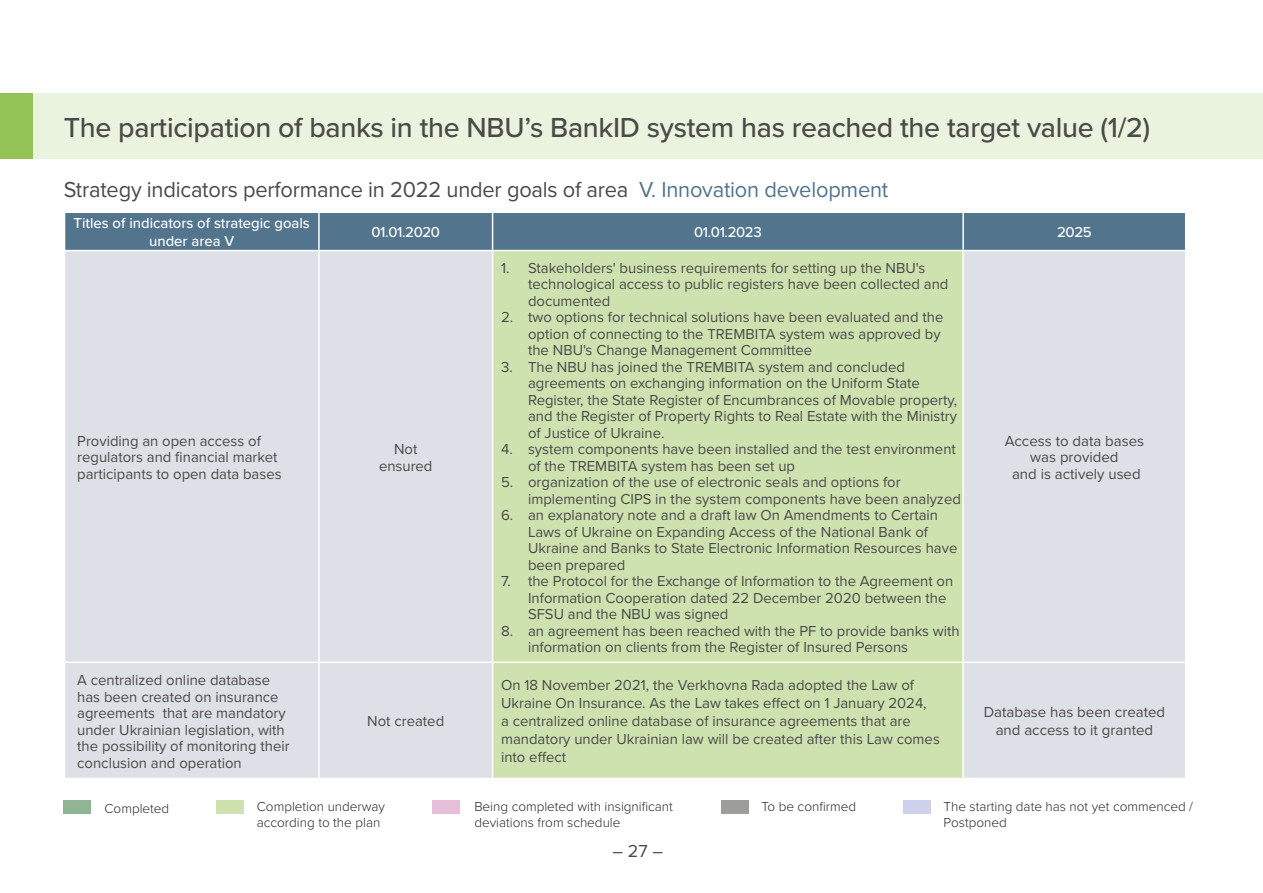
<style>
.page{position:relative;width:1263px;height:893px;background:#fff}
.page>*{position:absolute;margin:0;border:0;box-sizing:border-box;transform-origin:0 0}
.t1{font:500 28.5px "Proxima Nova";letter-spacing:-.01em;color:#4a4a49}
.t2{font:22.5px "Proxima Nova";letter-spacing:-.01em;color:#4a4a49}
.t3{font:18px "Proxima Nova";color:#4a4a49}
.t4{font:15px/16.5px "Proxima Nova";color:#4a4a49}
.t5{font:500 15px/18px "Proxima Nova";color:#fff;text-align:center}
.t6{font:300 13.5px/16.2px "Proxima Nova";color:#282827}
.s1{color:#52748d}
</style>
<div class="page">
<div style="left:0;top:94px;width:1263px;height:65px;background:#eaf3dd"></div>
<div style="left:0;top:94px;width:33px;height:65px;background:#94c356"></div>
<div style="left:65px;top:213px;width:1120px;height:37px;background:#52748d"></div>
<div style="left:65px;top:251px;width:1120px;height:527px;background:#dee0e7"></div>
<div style="left:493px;top:251px;width:469px;height:527px;background:#cee2b0"></div>
<hr style="left:318px;top:251px;width:2px;height:410px;background:#fff">
<hr style="left:492px;top:251px;width:1px;height:410px;background:#fff">
<hr style="left:962px;top:251px;width:2px;height:410px;background:#fff">
<hr style="left:64px;top:661px;width:255px;height:2px;background:#fff">
<hr style="left:319px;top:661px;width:174px;height:2px;background:#fff">
<hr style="left:318px;top:663px;width:2px;height:115px;background:#fff">
<hr style="left:493px;top:661px;width:470px;height:2px;background:#fff">
<hr style="left:492px;top:663px;width:1px;height:115px;background:#fff">
<hr style="left:963px;top:661px;width:223px;height:2px;background:#fff">
<hr style="left:962px;top:663px;width:2px;height:115px;background:#fff">
<hr style="left:318px;top:213px;width:2px;height:37px;background:#fff">
<hr style="left:492px;top:213px;width:1px;height:37px;background:#fff">
<hr style="left:962px;top:213px;width:2px;height:37px;background:#fff">
<div style="left:64px;top:800px;width:27px;height:14px;background:#91b592"></div>
<div style="left:216px;top:800px;width:27px;height:14px;background:#cee2b0"></div>
<div style="left:432px;top:800px;width:27px;height:14px;background:#e7bfdb"></div>
<div style="left:721px;top:800px;width:27px;height:14px;background:#9d9d9c"></div>
<div style="left:903px;top:800px;width:27px;height:14px;background:#cdd1eb"></div>
<h1 class="t1" style="left:64px;top:110px;width:1088px">The participation of banks in the NBU’s BankID system has reached the target value (1/2)</h1>
<h2 class="t2" style="left:64px;top:176px;width:826px">Strategy indicators performance in 2022 under goals of area <span class="s1">V. Innovation development</span></h2>
<p class="t5" style="left:74px;top:215px;width:238px">Titles of indicators of strategic goals under area V</p>
<p class="t5" style="left:372px;top:224px;width:70px">01.01.2020</p>
<p class="t5" style="left:694px;top:224px;width:69px">01.01.2023</p>
<p class="t5" style="left:1057px;top:224px;width:36px">2025</p>
<p class="t4" style="left:77px;top:433px;width:206px">Providing an open access of regulators and financial market participants to open data bases</p>
<p class="t4" style="left:379px;top:441px;width:55px;text-align:center">Not ensured</p>
<p class="t4" style="left:77px;top:672px;width:214px">A centralized online database has been created on insurance agreements that are mandatory under Ukrainian legislation, with the possibility of monitoring their conclusion and operation</p>
<p class="t4" style="left:367px;top:713px;width:78px">Not created</p>
<p class="t4" style="left:528px;top:260px;width:422px;text-indent:-27px">1. Stakeholders' business requirements for setting up the NBU's technological access to public registers have been collected and documented</p>
<p class="t4" style="left:528px;top:309px;width:417px;text-indent:-27px">2. two options for technical solutions have been evaluated and the option of connecting to the TREMBITA system was approved by the NBU's Change Management Committee</p>
<p class="t4" style="left:528px;top:359px;width:431px;text-indent:-27px">3. The NBU has joined the TREMBITA system and concluded agreements on exchanging information on the Uniform State Register, the State Register of Encumbrances of Movable property, and the Register of Property Rights to Real Estate with the Ministry of Justice of Ukraine.</p>
<p class="t4" style="left:528px;top:441px;width:429px;text-indent:-27px">4. system components have been installed and the test environment of the TREMBITA system has been set up</p>
<p class="t4" style="left:528px;top:474px;width:434px;text-indent:-27px">5. organization of the use of electronic seals and options for implementing CIPS in the system components have been analyzed</p>
<p class="t4" style="left:528px;top:507px;width:431px;text-indent:-27px">6. an explanatory note and a draft law On Amendments to Certain Laws of Ukraine on Expanding Access of the National Bank of Ukraine and Banks to State Electronic Information Resources have been prepared</p>
<p class="t4" style="left:528px;top:573px;width:427px;text-indent:-27px">7. the Protocol for the Exchange of Information to the Agreement on<br>Information Cooperation dated 22 December 2020 between the<br>SFSU and the NBU was signed</p>
<p class="t4" style="left:528px;top:623px;width:433px;text-indent:-27px">8. an agreement has been reached with the PF to provide banks with information on clients from the Register of Insured Persons</p>
<p class="t4" style="left:501px;top:677px;width:440px;line-height:18px">On 18 November 2021, the Verkhovna Rada adopted the Law of Ukraine On Insurance. As the Law takes effect on 1 January 2024,<br>a centralized online database of insurance agreements that are mandatory under Ukrainian law will be created after this Law comes into effect</p>
<p class="t4" style="left:1005px;top:433px;width:141px;text-align:center">Access to data bases was provided<br>and is actively used</p>
<p class="t4" style="left:984px;top:704px;width:183px;line-height:18px;text-align:center">Database has been created and access to it granted</p>
<p class="t6" style="left:105px;top:800px;width:66px">Completed</p>
<p class="t6" style="left:257px;top:799px;width:130px">Completion underway according to the plan</p>
<p class="t6" style="left:474px;top:799px;width:200px">Being completed with insignificant deviations from schedule</p>
<p class="t6" style="left:762px;top:799px;width:96px">To be confirmed</p>
<p class="t6" style="left:943px;top:799px;width:251px">The starting date has not yet commenced /<br>Postponed</p>
<p class="t3" style="left:613px;top:840px;width:52px">– 27 –</p>
</div>
